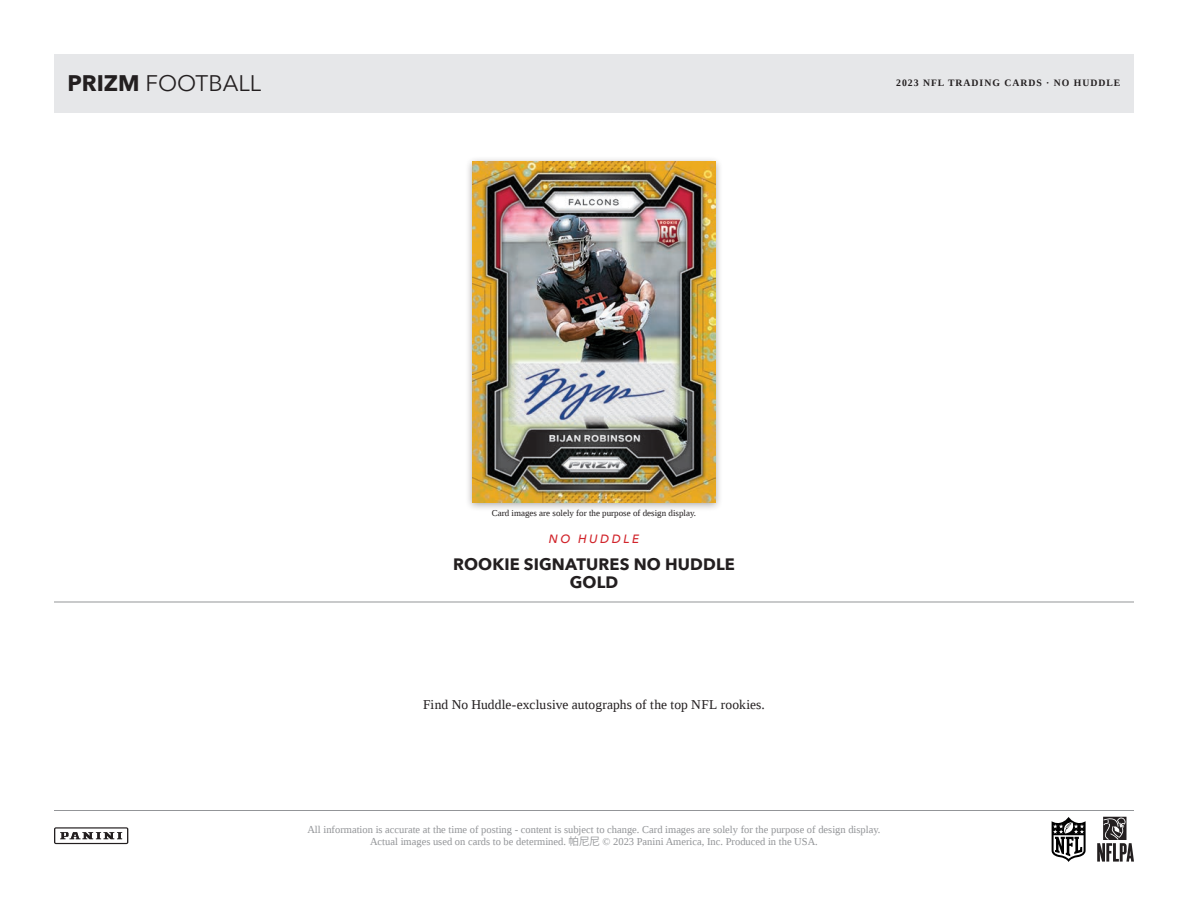
<style>
.page{position:relative;width:1188px;height:918px;background:#fff}
.page>*{position:absolute;margin:0;border:0;box-sizing:border-box;transform-origin:0 0}
.t1{font:22.5px "Avenir Next";color:#231f20}
.t2{font:700 16.5px/18px "Avenir Next";letter-spacing:.01em;color:#231f20;text-align:center}
.t3{font:13.5px "Liberation Serif";letter-spacing:.005em;color:#231f20}
.t4{font:italic 500 12px "Avenir Next";letter-spacing:.205em;color:#d1232a}
.t5{font:10.5px/12.6px "Liberation Serif";color:#939598;text-align:center}
.t6{font:700 9.75px "Liberation Serif";letter-spacing:.1em;color:#231f20}
.t7{font:9px "Liberation Serif";color:#231f20}
.s1{font-weight:700}
.s2{font-family:"Koz Go Pr 6 N"}
</style>
<div class="page">
<hr style="left:54px;top:602px;width:1080px;height:1px;background:#939598">
<div style="left:465px;top:156px;width:258px;height:356px;background:#231f20;opacity:.4"></div>
<img style="left:472px;top:162px;width:244px;height:340px">
<hr style="left:54px;top:810px;width:1080px;height:1px;background:#939598">
<svg style="left:54px;top:827px;width:74px;height:17px"></svg>
<svg style="left:1097px;top:817px;width:37px;height:45px"></svg>
<svg style="left:1051px;top:817px;width:35px;height:45px"></svg>
<div style="left:54px;top:54px;width:1080px;height:58px;background:#e6e7e9"></div>
<p class="t1" style="left:68px;top:64px;width:195px"><span class="s1">PRIZM</span> FOOTBALL</p>
<p class="t6" style="left:896px;top:77px;width:226px">2023 NFL TRADING CARDS · NO HUDDLE</p>
<p class="t7" style="left:492px;top:507px;width:206px">Card images are solely for the purpose of design display.</p>
<p class="t4" style="left:549px;top:528px;width:92px">NO HUDDLE</p>
<p class="t2" style="left:453px;top:555px;width:283px">ROOKIE SIGNATURES NO HUDDLE<br>GOLD</p>
<p class="t3" style="left:423px;top:696px;width:343px">Find No Huddle-exclusive autographs of the top NFL rookies.</p>
<p class="t5" style="left:307px;top:823px;width:575px">All information is accurate at the time of posting - content is subject to change. Card images are solely for the purpose of design display.<br>Actual images used on cards to be determined. <span class="s2">帕尼尼</span> © 2023 Panini America, Inc. Produced in the USA.</p>
</div>
